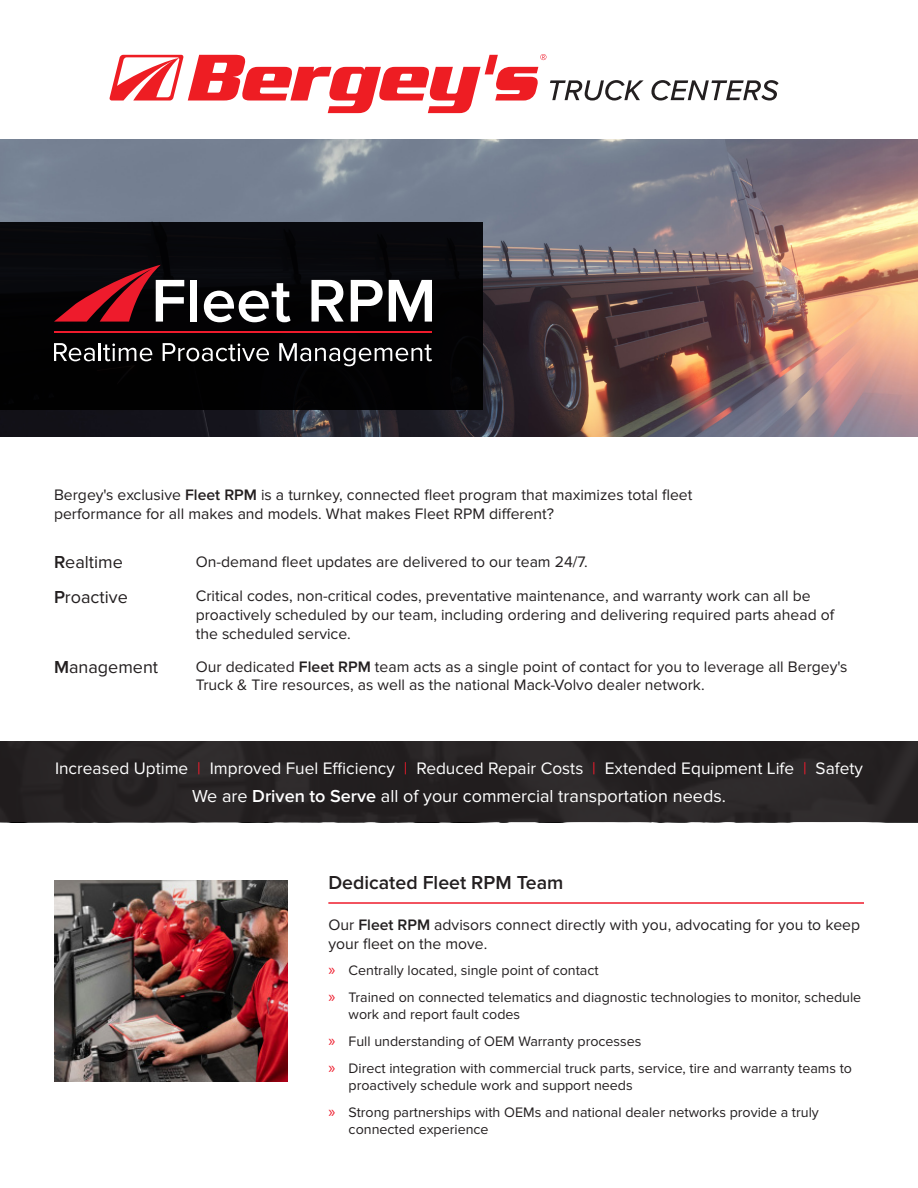
<style>
.page{position:relative;width:918px;height:1188px;background:#fff}
.page>*{position:absolute;margin:0;border:0;box-sizing:border-box;transform-origin:0 0}
.t1{font:600 19.5px "Lincoln Proxima Nova";color:#231f20}
.t2{font:18px "Lincoln Proxima Nova";color:#fff}
.t3{font:18px "Lincoln Proxima Nova";color:#231f20}
.t4{font:17.25px "Lincoln Proxima Nova";color:#fff}
.t5{font:15.75px/18.9px "Lincoln Proxima Nova";color:#231f20}
.t6{font:14.25px/17.1px "Lincoln Proxima Nova";color:#231f20}
.s1{font-weight:600}
.s2{color:#ee1b2c}
.s3{font-family:"Myriad Pro";font-size:16.5px;color:#ee1b2c}
</style>
<div class="page">
<svg style="left:651px;top:80px;width:128px;height:21px"></svg>
<svg style="left:110px;top:54px;width:534px;height:59px"></svg>
<div style="left:0;top:741px;width:918px;height:81px;background:#231f20"></div>
<img style="left:54px;top:880px;width:234px;height:202px">
<hr style="left:328px;top:902px;width:536px;height:2px;background:#ee1b2c">
<img style="left:0;top:140px;width:918px;height:297px">
<div style="left:0;top:222px;width:483px;height:188px;background:#000006"></div>
<div style="left:191px;top:280px;width:6px;height:42px;background:#fff"></div>
<svg style="left:204px;top:283px;width:87px;height:39px"></svg>
<svg style="left:311px;top:280px;width:33px;height:42px"></svg>
<svg style="left:351px;top:280px;width:32px;height:42px"></svg>
<svg style="left:389px;top:280px;width:43px;height:42px"></svg>
<svg style="left:54px;top:343px;width:98px;height:18px"></svg>
<svg style="left:163px;top:343px;width:106px;height:18px"></svg>
<svg style="left:279px;top:343px;width:153px;height:23px"></svg>
<svg style="left:54px;top:265px;width:130px;height:57px"></svg>
<hr style="left:54px;top:331px;width:378px;height:2px;background:#ee1b2c">
<p class="t5" style="left:54px;top:486px;width:640px">Bergey's exclusive <span class="s1">Fleet RPM</span> is a turnkey, connected fleet program that maximizes total fleet performance for all makes and models. What makes Fleet RPM different?</p>
<p class="t3" style="left:54px;top:552px;width:70px"><span class="s1">R</span>ealtime</p>
<p class="t5" style="left:196px;top:552px;width:393px">On-demand fleet updates are delivered to our team 24/7.</p>
<p class="t3" style="left:54px;top:586px;width:75px"><span class="s1">P</span>roactive</p>
<p class="t5" style="left:196px;top:587px;width:640px">Critical codes, non-critical codes, preventative maintenance, and warranty work can all be proactively scheduled by our team, including ordering and delivering required parts ahead of the scheduled service.</p>
<p class="t3" style="left:54px;top:657px;width:106px"><span class="s1">M</span>anagement</p>
<p class="t5" style="left:196px;top:657px;width:653px">Our dedicated <span class="s1">Fleet RPM</span> team acts as a single point of contact for you to leverage all Bergey's<br>Truck &amp; Tire resources, as well as the national Mack-Volvo dealer network.</p>
<p class="t4" style="left:55px;top:758px;width:809px">Increased Uptime <span class="s2">|</span> Improved Fuel Efficiency <span class="s2">|</span> Reduced Repair Costs <span class="s2">|</span> Extended Equipment Life <span class="s2">|</span> Safety</p>
<p class="t2" style="left:192px;top:786px;width:535px">We are <span class="s1">Driven to Serve</span> all of your commercial transportation needs.</p>
<p class="t1" style="left:328px;top:871px;width:237px">Dedicated Fleet RPM Team</p>
<p class="t5" style="left:328px;top:915px;width:533px">Our <span class="s1">Fleet RPM</span> advisors connect directly with you, advocating for you to keep your fleet on the move.</p>
<p class="t6" style="left:328px;top:962px;width:272px"><span class="s3">»</span> Centrally located, single point of contact</p>
<p class="t6" style="left:349px;top:989px;width:514px;text-indent:-20px"><span class="s3">»</span> Trained on connected telematics and diagnostic technologies to monitor, schedule work and report fault codes</p>
<p class="t6" style="left:328px;top:1033px;width:315px"><span class="s3">»</span> Full understanding of OEM Warranty processes</p>
<p class="t6" style="left:349px;top:1060px;width:505px;text-indent:-20px"><span class="s3">»</span> Direct integration with commercial truck parts, service, tire and warranty teams to proactively schedule work and support needs</p>
<p class="t6" style="left:349px;top:1104px;width:472px;text-indent:-20px"><span class="s3">»</span> Strong partnerships with OEMs and national dealer networks provide a truly connected experience</p>
</div>
